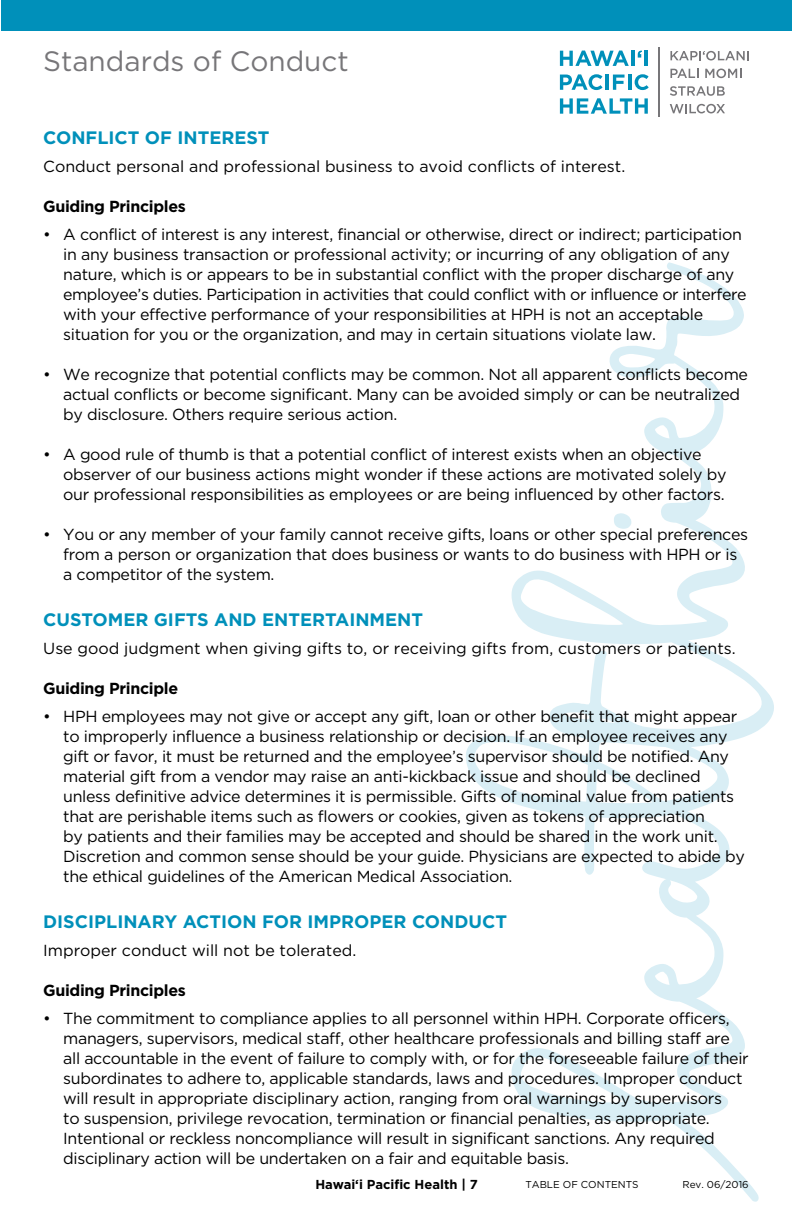
<style>
.page{position:relative;width:792px;height:1224px;background:#fff}
.page>*{position:absolute;margin:0;border:0;box-sizing:border-box;transform-origin:0 0}
.t1{font:28px "Gotham";color:#777679}
.t2{font:700 18px "Gotham";color:#0090ba}
.t3{font:16px/20px "Gotham";letter-spacing:-.02em;color:#000}
.t4{font:16px "Gotham";color:#000}
.t5{font:700 16px "Gotham";letter-spacing:-.02em;color:#000}
.t6{font:700 13px "Gotham";color:#000}
.t7{font:10px "Gotham";color:#000}
</style>
<div class="page">
<svg style="left:466px;top:262px;width:308px;height:940px"></svg>
<svg style="left:614px;top:513px;width:17px;height:16px"></svg>
<svg style="left:670px;top:51px;width:79px;height:9px"></svg>
<svg style="left:670px;top:69px;width:29px;height:9px"></svg>
<svg style="left:705px;top:69px;width:36px;height:9px"></svg>
<svg style="left:670px;top:86px;width:55px;height:10px"></svg>
<svg style="left:670px;top:104px;width:55px;height:9px"></svg>
<svg style="left:560px;top:51px;width:69px;height:15px"></svg>
<hr style="left:631px;top:51px;width:4px;height:15px;background:#0090ba">
<svg style="left:638px;top:51px;width:4px;height:7px"></svg>
<hr style="left:645px;top:51px;width:3px;height:15px;background:#0090ba">
<svg style="left:560px;top:74px;width:43px;height:16px"></svg>
<hr style="left:606px;top:75px;width:3px;height:15px;background:#0090ba">
<svg style="left:613px;top:75px;width:12px;height:15px"></svg>
<hr style="left:628px;top:75px;width:3px;height:15px;background:#0090ba">
<svg style="left:635px;top:74px;width:14px;height:16px"></svg>
<svg style="left:560px;top:98px;width:88px;height:16px"></svg>
<hr style="left:659px;top:48px;width:1px;height:69px;background:#777679">
<div style="left:1px;top:0;width:791px;height:31px;background:#0090ba"></div>
<h1 class="t1" style="left:43px;top:46px;width:307px">Standards of Conduct</h1>
<p class="t2" style="left:43px;top:127px;width:228px">CONFLICT OF INTEREST</p>
<p class="t4" style="left:43px;top:157px;width:581px">Conduct personal and professional business to avoid conflicts of interest.</p>
<p class="t5" style="left:43px;top:197px;width:144px">Guiding Principles</p>
<p class="t3" style="left:63px;top:224px;width:685px;text-indent:-20px">• A conflict of interest is any interest, financial or otherwise, direct or indirect; participation in any business transaction or professional activity; or incurring of any obligation of any nature, which is or appears to be in substantial conflict with the proper discharge of any employee’s duties. Participation in activities that could conflict with or influence or interfere with your effective performance of your responsibilities at HPH is not an acceptable situation for you or the organization, and may in certain situations violate law.</p>
<p class="t3" style="left:63px;top:364px;width:686px;text-indent:-20px">• We recognize that potential conflicts may be common. Not all apparent conflicts become actual conflicts or become significant. Many can be avoided simply or can be neutralized by disclosure. Others require serious action.</p>
<p class="t3" style="left:63px;top:444px;width:665px;text-indent:-20px">• A good rule of thumb is that a potential conflict of interest exists when an objective observer of our business actions might wonder if these actions are motivated solely by our professional responsibilities as employees or are being influenced by other factors.</p>
<p class="t3" style="left:63px;top:524px;width:686px;text-indent:-20px">• You or any member of your family cannot receive gifts, loans or other special preferences from a person or organization that does business or wants to do business with HPH or is a competitor of the system.</p>
<p class="t2" style="left:43px;top:609px;width:381px">CUSTOMER GIFTS AND ENTERTAINMENT</p>
<p class="t4" style="left:43px;top:639px;width:692px">Use good judgment when giving gifts to, or receiving gifts from, customers or patients.</p>
<p class="t5" style="left:43px;top:679px;width:137px">Guiding Principle</p>
<p class="t3" style="left:63px;top:706px;width:683px;text-indent:-20px">• HPH employees may not give or accept any gift, loan or other benefit that might appear to improperly influence a business relationship or decision. If an employee receives any gift or favor, it must be returned and the employee’s supervisor should be notified. Any material gift from a vendor may raise an anti-kickback issue and should be declined unless definitive advice determines it is permissible. Gifts of nominal value from patients that are perishable items such as flowers or cookies, given as tokens of appreciation<br>by patients and their families may be accepted and should be shared in the work unit.<br>Discretion and common sense should be your guide. Physicians are expected to abide by the ethical guidelines of the American Medical Association.</p>
<p class="t2" style="left:43px;top:911px;width:465px">DISCIPLINARY ACTION FOR IMPROPER CONDUCT</p>
<p class="t4" style="left:43px;top:941px;width:312px">Improper conduct will not be tolerated.</p>
<p class="t5" style="left:43px;top:981px;width:144px">Guiding Principles</p>
<p class="t3" style="left:63px;top:1008px;width:687px;text-indent:-20px">• The commitment to compliance applies to all personnel within HPH. Corporate officers, managers, supervisors, medical staff, other healthcare professionals and billing staff are all accountable in the event of failure to comply with, or for the foreseeable failure of their subordinates to adhere to, applicable standards, laws and procedures. Improper conduct will result in appropriate disciplinary action, ranging from oral warnings by supervisors<br>to suspension, privilege revocation, termination or financial penalties, as appropriate.<br>Intentional or reckless noncompliance will result in significant sanctions. Any required disciplinary action will be undertaken on a fair and equitable basis.</p>
<p class="t7" style="left:525px;top:1179px;width:115px">TABLE OF CONTENTS</p>
<p class="t6" style="left:315px;top:1177px;width:164px">Hawai‘i Pacific Health | 7</p>
<p class="t7" style="left:682px;top:1179px;width:68px">Rev. 06/2016</p>
</div>
